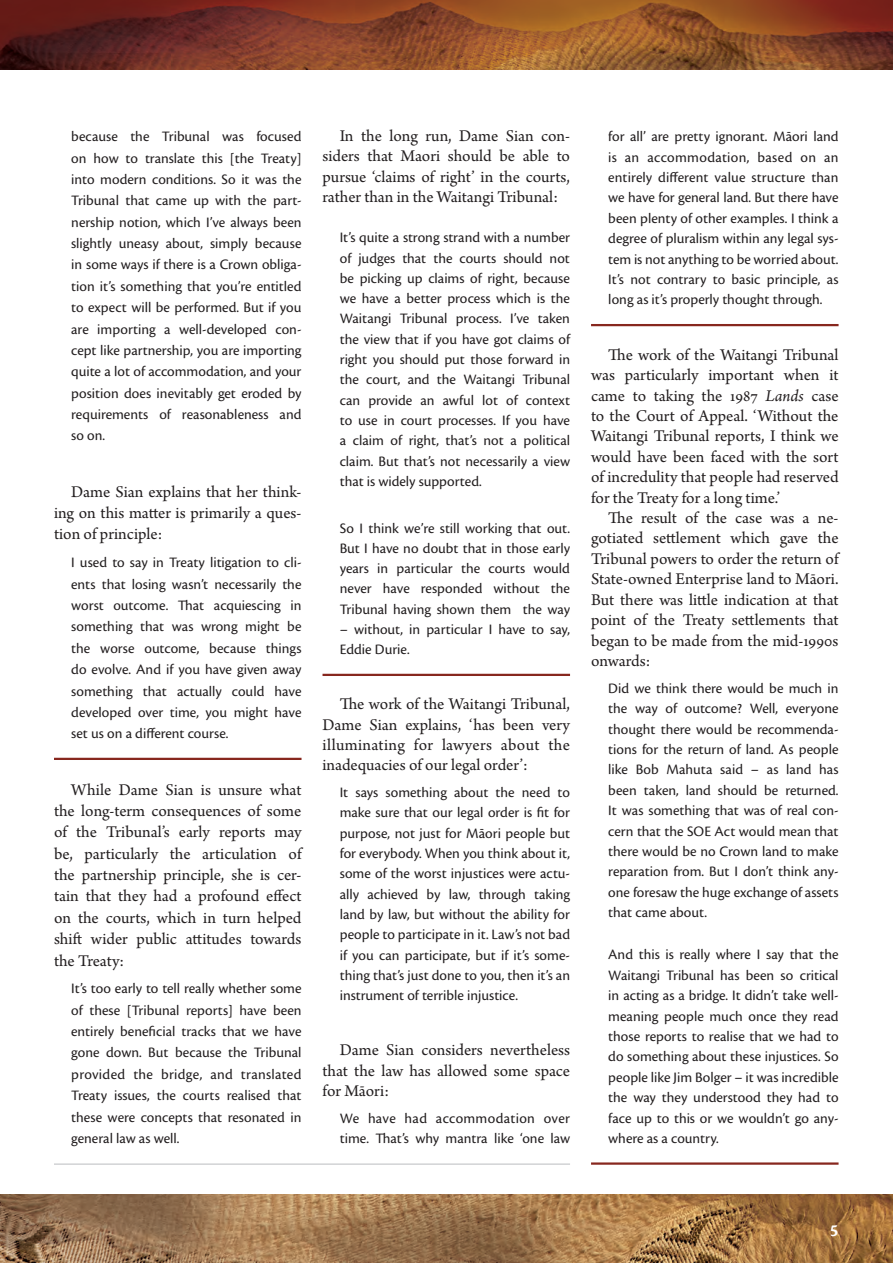
<style>
.page{position:relative;width:893px;height:1263px;background:#fff}
.page>*{position:absolute;margin:0;border:0;box-sizing:border-box;transform-origin:0 0}
.t1{font:600 19.5px "Cronos Pro";color:#fff}
.Body_Text{font:17.25px/20.4px "Arno Pro";color:#231f20;text-align:justify}
.Quotation_Rule_Below{font:15px/21.3px "Cronos Pro";color:#231f20;text-align:justify}
.Quotation{font:15px/20.2px "Cronos Pro";color:#231f20;text-align:justify}
.s1{font-style:italic}
</style>
<div class="page">
<img style="left:0;top:0;width:893px;height:70px">
<img style="left:0;top:1194px;width:893px;height:69px">
<hr style="left:54px;top:758px;width:248px;height:2px;background:#87271e">
<hr style="left:322px;top:674px;width:248px;height:2px;background:#87271e">
<hr style="left:591px;top:324px;width:247px;height:2px;background:#87271e">
<hr style="left:591px;top:1162px;width:247px;height:3px;background:#87271e">
<hr style="left:54px;top:1163px;width:516px;height:2px;background:#d1d2d4">
<p class="Quotation_Rule_Below" style="left:71px;top:126px;width:232px">because the Tribunal was focused on how to translate this [the Treaty] into modern conditions. So it was the Tribunal that came up with the part&shy;nership notion, which I’ve always been slightly uneasy about, simply because in some ways if there is a Crown obliga&shy;tion it’s something that you’re entitled to expect will be performed. But if you are importing a well-developed con&shy;cept like partnership, you are importing quite a lot of accommodation, and your position does inevitably get eroded by requirements of reasonableness and so on.</p>
<p class="Body_Text" style="left:54px;top:482px;width:249px;line-height:21.3px;text-indent:17px">Dame Sian explains that her think&shy;ing on this matter is primarily a ques&shy;tion of principle:</p>
<p class="Quotation_Rule_Below" style="left:71px;top:552px;width:232px">I used to say in Treaty litigation to cli&shy;ents that losing wasn’t necessarily the worst outcome. That acquiescing in something that was wrong might be the worse outcome, because things do evolve. And if you have given away something that actually could have developed over time, you might have set us on a different course.</p>
<p class="Body_Text" style="left:54px;top:779px;width:249px;line-height:21.3px;text-indent:17px">While Dame Sian is unsure what the long-term consequences of some of the Tribunal’s early reports may be, particularly the articulation of the partnership principle, she is cer&shy;tain that they had a profound effect on the courts, which in turn helped shift wider public attitudes towards the Treaty:</p>
<p class="Quotation_Rule_Below" style="left:71px;top:978px;width:232px">It’s too early to tell really whether some of these [Tribunal reports] have been entirely beneficial tracks that we have gone down. But because the Tribunal provided the bridge, and translated Treaty issues, the courts realised that these were concepts that resonated in general law as well.</p>
<p class="Body_Text" style="left:322px;top:127px;width:249px;text-indent:17px">In the long run, Dame Sian con&shy;siders that Maori should be able to pursue ‘claims of right’ in the courts, rather than in the Waitangi Tribunal:</p>
<p class="Quotation" style="left:340px;top:227px;width:232px">It’s quite a strong strand with a number of judges that the courts should not be picking up claims of right, because we have a better process which is the Waitangi Tribunal process. I’ve taken the view that if you have got claims of right you should put those forward in the court, and the Waitangi Tribunal can provide an awful lot of context to use in court processes. If you have a claim of right, that’s not a political claim. But that’s not necessarily a view that is widely supported.</p>
<p class="Quotation_Rule_Below" style="left:340px;top:518px;width:232px;line-height:20.2px">So I think we’re still working that out.<br>But I have no doubt that in those early years in particular the courts would never have responded without the Tribunal having shown them the way</p>
<p class="Quotation_Rule_Below" style="left:340px;top:619px;width:232px;line-height:20.2px">– without, in particular I have to say,<br>Eddie Durie.</p>
<p class="Body_Text" style="left:322px;top:695px;width:249px;text-indent:17px">The work of the Waitangi Tribunal, Dame Sian explains, ‘has been very illuminating for lawyers about the inadequacies of our legal order’:</p>
<p class="Quotation_Rule_Below" style="left:340px;top:782px;width:232px;line-height:20.2px">It says something about the need to make sure that our legal order is fit for purpose, not just for Māori people but for everybody. When you think about it, some of the worst injustices were actu&shy;ally achieved by law, through taking land by law, but without the ability for people to participate in it. Law’s not bad if you can participate, but if it’s some&shy;thing that’s just done to you, then it’s an instrument of terrible injustice.</p>
<p class="Body_Text" style="left:322px;top:1041px;width:249px;text-indent:17px">Dame Sian considers nevertheless that the law has allowed some space for Māori:</p>
<p class="Quotation_Rule_Below" style="left:340px;top:1108px;width:232px;line-height:20.2px">We have had accommodation over time. That’s why mantra like ‘one law</p>
<p class="Quotation_Rule_Below" style="left:608px;top:126px;width:232px;line-height:20.4px">for all’ are pretty ignorant. Māori land is an accommodation, based on an entirely different value structure than we have for general land. But there have been plenty of other examples. I think a degree of pluralism within any legal sys&shy;tem is not anything to be worried about.<br>It’s not contrary to basic principle, as long as it’s properly thought through.</p>
<p class="Body_Text" style="left:591px;top:345px;width:249px;text-indent:17px">The work of the Waitangi Tribunal was particularly important when it came to taking the 1987 <span class="s1">Lands</span> case to the Court of Appeal. ‘Without the Waitangi Tribunal reports, I think we would have been faced with the sort of incredulity that people had reserved for the Treaty for a long time.’</p>
<p class="Body_Text" style="left:591px;top:509px;width:249px;text-indent:17px">The result of the case was a ne&shy;gotiated settlement which gave the Tribunal powers to order the return of State-owned Enterprise land to Māori.<br>But there was little indication at that point of the Treaty settlements that began to be made from the mid-1990s onwards:</p>
<p class="Quotation_Rule_Below" style="left:608px;top:678px;width:232px;line-height:20.4px">Did we think there would be much in the way of outcome? Well, everyone thought there would be recommenda&shy;tions for the return of land. As people like Bob Mahuta said – as land has been taken, land should be returned.<br>It was something that was of real con&shy;cern that the SOE Act would mean that there would be no Crown land to make reparation from. But I don’t think any&shy;one foresaw the huge exchange of assets that came about.</p>
<p class="Quotation_Rule_Below" style="left:608px;top:944px;width:232px;line-height:20.4px">And this is really where I say that the Waitangi Tribunal has been so critical in acting as a bridge. It didn’t take well&shy;meaning people much once they read those reports to realise that we had to do something about these injustices. So people like Jim Bolger – it was incredible the way they understood they had to face up to this or we wouldn’t go any&shy;where as a country.</p>
<h1 class="t1" style="left:830px;top:1217px;width:10px">5</h1>
</div>
